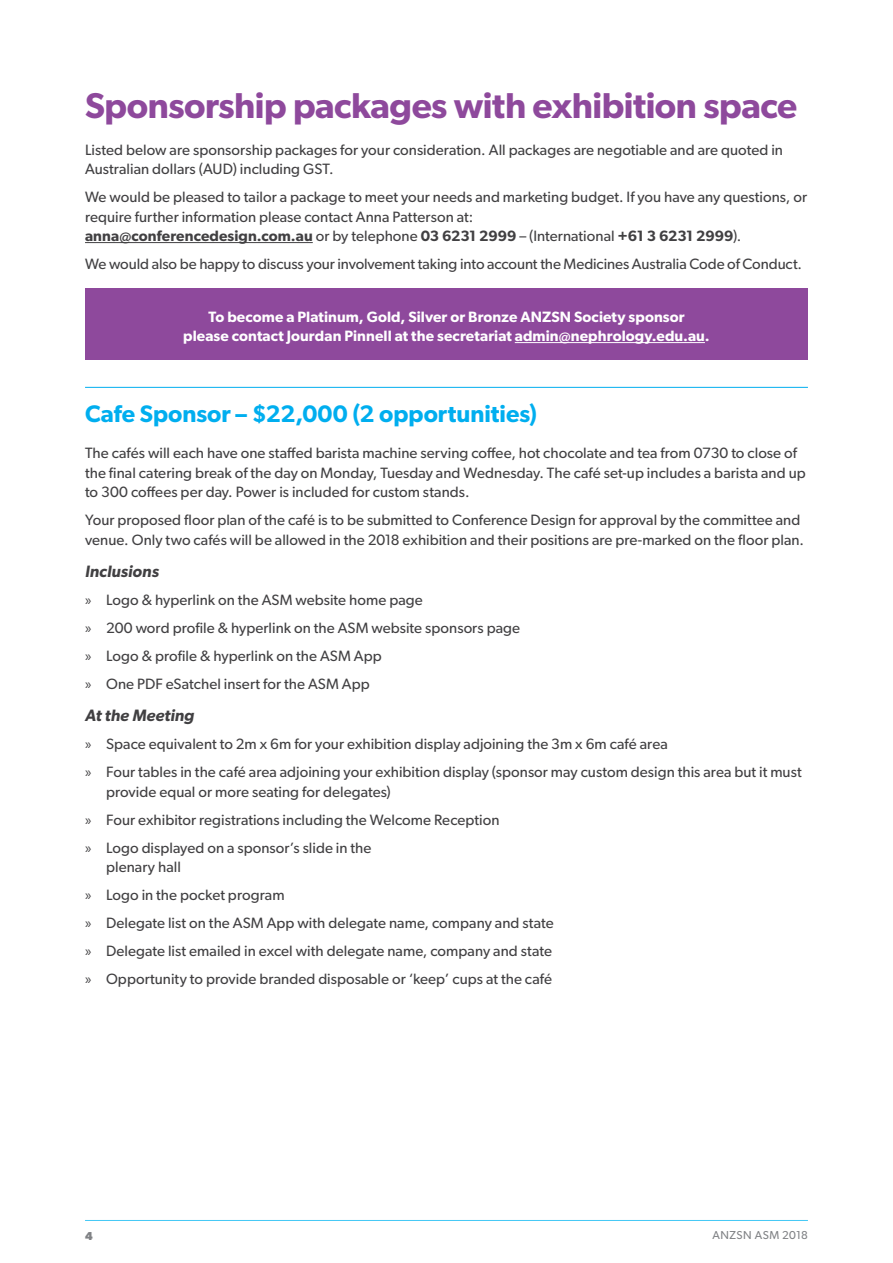
<style>
.page{position:relative;width:893px;height:1263px;background:#fff}
.page>*{position:absolute;margin:0;border:0;box-sizing:border-box;transform-origin:0 0}
.t1{font:600 36px "Gibson";letter-spacing:-.015em;color:#8e499c}
.t2{font:600 24px "Gibson";color:#00aeef}
.t3{font:italic 600 16.5px "Gibson";letter-spacing:.005em;color:#414042}
.t4{font:15px/28px "Gibson";letter-spacing:.005em;color:#414042}
.t5{font:600 15px/19.5px "Gibson";letter-spacing:.005em;color:#fff;text-align:center}
.t6{font:11.55px "Gibson";letter-spacing:.04em;color:#808285}
.t7{font:700 11.55px "Gibson";color:#808285}
.s1{font-weight:600}
.s2{font-family:"Myriad Pro"}
</style>
<div class="page">
<hr style="left:85px;top:1220px;width:723px;height:1px;background:#44c8f5">
<hr style="left:85px;top:387px;width:723px;height:1px;background:#00aeef">
<hr style="left:85px;top:242px;width:228px;height:1px;background:#414042">
<div style="left:85px;top:289px;width:723px;height:71px;background:#8e499c"></div>
<hr style="left:515px;top:342px;width:190px;height:1px;background:#fff">
<h1 class="t1" style="left:85px;top:84px;width:714px">Sponsorship packages with exhibition space</h1>
<p class="t4" style="left:85px;top:139px;width:699px;line-height:19.5px">Listed below are sponsorship packages for your consideration. All packages are negotiable and are quoted in<br>Australian dollars (AUD) including GST.</p>
<p class="t4" style="left:85px;top:187px;width:724px;line-height:19.5px">We would be pleased to tailor a package to meet your needs and marketing budget. If you have any questions, or require further information please contact Anna Patterson at:<br><span class="s1">anna@conferencedesign.com.au</span> or by telephone <span class="s1">03 6231 2999</span> – (International <span class="s1">+61 3 6231 2999</span>).</p>
<p class="t4" style="left:85px;top:250px;width:718px">We would also be happy to discuss your involvement taking into account the Medicines Australia Code of Conduct.</p>
<p class="t5" style="left:183px;top:306px;width:528px">To become a Platinum, Gold, Silver or Bronze ANZSN Society sponsor<br>please contact Jourdan Pinnell at the secretariat admin@nephrology.edu.au.</p>
<h2 class="t2" style="left:85px;top:399px;width:454px">Cafe Sponsor – $22,000 (2 opportunities)</h2>
<p class="t4" style="left:85px;top:443px;width:722px;line-height:19.5px">The cafés will each have one staffed barista machine serving coffee, hot chocolate and tea from 0730 to close of the final catering break of the day on Monday, Tuesday and Wednesday. The café set-up includes a barista and up to 300 coffees per day. Power is included for custom stands.</p>
<p class="t4" style="left:85px;top:510px;width:720px;line-height:19.5px">Your proposed floor plan of the café is to be submitted to Conference Design for approval by the committee and venue. Only two cafés will be allowed in the 2018 exhibition and their positions are pre-marked on the floor plan.</p>
<p class="t3" style="left:85px;top:561px;width:75px">Inclusions</p>
<p class="t4" style="left:85px;top:586px;width:437px"><span class="s2">»</span> Logo &amp; hyperlink on the ASM website home page<br><span class="s2">»</span> 200 word profile &amp; hyperlink on the ASM website sponsors page <span class="s2">»</span> Logo &amp; profile &amp; hyperlink on the ASM App<br><span class="s2">»</span> One PDF eSatchel insert for the ASM App</p>
<p class="t3" style="left:85px;top:706px;width:111px">At the Meeting</p>
<p class="t4" style="left:85px;top:730px;width:718px"><span class="s2">»</span> Space equivalent to 2m x 6m for your exhibition display adjoining the 3m x 6m café area<br><span class="s2">»</span> Four tables in the café area adjoining your exhibition display (sponsor may custom design this area but it must</p>
<p class="t4" style="left:85px;top:777px;width:416px;text-indent:21px">provide equal or more seating for delegates)<br><span class="s2">»</span> Four exhibitor registrations including the Welcome Reception <span class="s2">»</span> Logo displayed on a sponsor’s slide in the</p>
<p class="t4" style="left:85px;top:853px;width:470px;text-indent:21px">plenary hall<br><span class="s2">»</span> Logo in the pocket program<br><span class="s2">»</span> Delegate list on the ASM App with delegate name, company and state <span class="s2">»</span> Delegate list emailed in excel with delegate name, company and state <span class="s2">»</span> Opportunity to provide branded disposable or ‘keep’ cups at the café</p>
<p class="t7" style="left:85px;top:1228px;width:9px">4</p>
<p class="t6" style="left:712px;top:1228px;width:97px">ANZSN ASM 2018</p>
</div>
